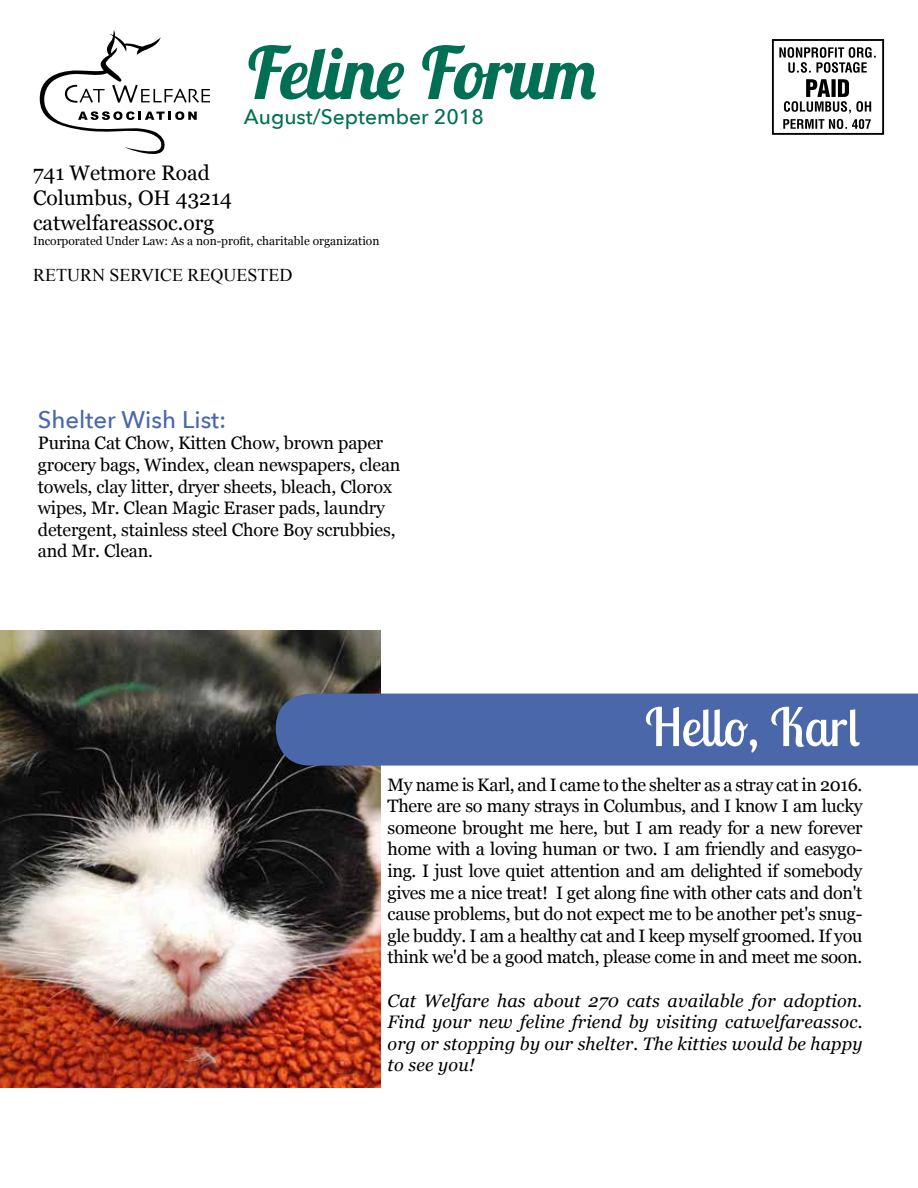
<style>
.page{position:relative;width:918px;height:1188px;background:#fff}
.page>*{position:absolute;margin:0;border:0;box-sizing:border-box;transform-origin:0 0}
.t1{font:italic 700 72px "Lobster Two";letter-spacing:-.02em;color:#006f53}
.t2{font:52.5px "Lobster Two";color:#fff}
.t3{font:500 24px "Avenir Next";color:#4967a9}
.t4{font:21px/25.2px "Georgia";color:#000}
.t5{font:500 21px "Avenir Next";color:#006f53}
.t6{font:18px/21.6px "Georgia";letter-spacing:-.01em;color:#000;text-align:justify}
.t7{font:italic 18px/21.6px "Georgia";letter-spacing:.01em;color:#000;text-align:justify}
.t8{font:18px "Times New Roman";color:#000}
.t9{font:12px "Georgia";color:#000}
</style>
<div class="page">
<img style="left:0;top:630px;width:381px;height:457px">
<div style="left:276px;top:694px;width:642px;height:72px;background:#4967a9"></div>
<svg style="left:40px;top:30px;width:170px;height:124px"></svg>
<svg style="left:779px;top:47px;width:97px;height:26px"></svg>
<div style="left:772px;top:39px;width:112px;height:96px;border:2px solid #000"></div>
<svg style="left:783px;top:79px;width:88px;height:50px"></svg>
<h1 class="t1" style="left:244px;top:27px;width:357px">Feline Forum</h1>
<p class="t5" style="left:244px;top:99px;width:241px">August/September 2018</p>
<p class="t4" style="left:33px;top:159px;width:200px">741 Wetmore Road<br>Columbus, OH 43214 catwelfareassoc.org</p>
<p class="t9" style="left:33px;top:232px;width:348px">Incorporated Under Law: As a non-profit, charitable organization</p>
<p class="t8" style="left:33px;top:263px;width:261px">RETURN SERVICE REQUESTED</p>
<h3 class="t3" style="left:38px;top:399px;width:190px">Shelter Wish List:</h3>
<p class="t6" style="left:38px;top:432px;width:364px;text-align:left">Purina Cat Chow, Kitten Chow, brown paper grocery bags, Windex, clean newspapers, clean towels, clay litter, dryer sheets, bleach, Clorox wipes, Mr. Clean Magic Eraser pads, laundry detergent, stainless steel Chore Boy scrubbies, and Mr. Clean.</p>
<h2 class="t2" style="left:645px;top:694px;width:216px">Hello, Karl</h2>
<p class="t6" style="left:388px;top:773px;width:476px">My name is Karl, and I came to the shelter as a stray cat in 2016.<br>There are so many strays in Columbus, and I know I am lucky someone brought me here, but I am ready for a new forever home with a loving human or two. I am friendly and easygo&shy;ing. I just love quiet attention and am delighted if somebody gives me a nice treat! I get along fine with other cats and don't cause problems, but do not expect me to be another pet's snug&shy;gle buddy. I am a healthy cat and I keep myself groomed. If you think we'd be a good match, please come in and meet me soon.</p>
<p class="t7" style="left:388px;top:989px;width:476px">Cat Welfare has about 270 cats available for adoption.<br>Find your new feline friend by visiting catwelfareassoc. org or stopping by our shelter. The kitties would be happy to see you!</p>
</div>
